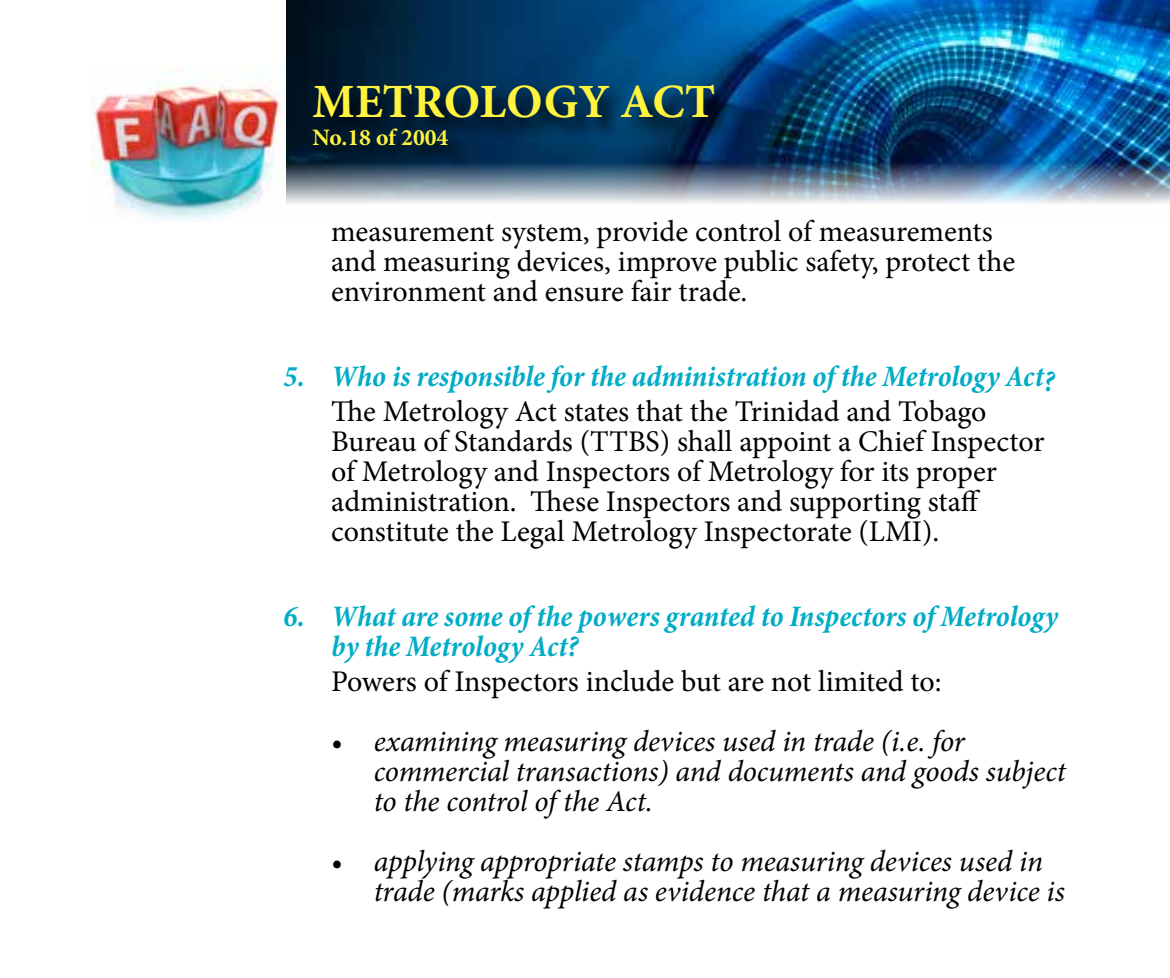
<style>
.page{position:relative;width:1170px;height:978px;background:#fff}
.page>*{position:absolute;margin:0;border:0;box-sizing:border-box;transform-origin:0 0}
.t1{font:700 47.75px "Minion Pro";color:#fff33e}
.t2{font:30px/30px "Minion Pro";letter-spacing:-.005em;color:#000}
.t3{font:italic 30px/30px "Minion Pro";letter-spacing:-.005em;color:#000}
.t4{font:italic 700 condensed 30px/30px "Minion Pro";letter-spacing:-.005em;color:#00acc6}
.t5{font:700 23.5px "Minion Pro";color:#fff33e}
</style>
<div class="page">
<img style="left:90px;top:67px;width:196px;height:153px">
<img style="left:286px;top:0;width:883px;height:204px">
<svg style="left:311px;top:83px;width:426px;height:85px;background:#01294a"></svg>
<h1 class="t1" style="left:312px;top:69px;width:404px">METROLOGY ACT</h1>
<p class="t5" style="left:312px;top:121px;width:137px">No.18 of 2004</p>
<p class="t2" style="left:331px;top:216px;width:685px">measurement system, provide control of measurements and measuring devices, improve public safety, protect the environment and ensure fair trade.</p>
<p class="t4" style="left:283px;top:361px;width:772px">5. Who is responsible for the administration of the Metrology Act?</p>
<p class="t2" style="left:331px;top:396px;width:714px">The Metrology Act states that the Trinidad and Tobago Bureau of Standards (TTBS) shall appoint a Chief Inspector of Metrology and Inspectors of Metrology for its proper administration. These Inspectors and supporting staff constitute the Legal Metrology Inspectorate (LMI).</p>
<p class="t4" style="left:331px;top:601px;width:728px;text-indent:-47px">6. What are some of the powers granted to Inspectors of Metrology by the Metrology Act?</p>
<p class="t2" style="left:331px;top:666px;width:612px">Powers of Inspectors include but are not limited to:</p>
<p class="t3" style="left:373px;top:726px;width:694px;text-indent:-43px">• examining measuring devices used in trade (i.e. for commercial transactions) and documents and goods subject to the control of the Act.</p>
<p class="t3" style="left:373px;top:846px;width:692px;text-indent:-42px">• applying appropriate stamps to measuring devices used in trade (marks applied as evidence that a measuring device is</p>
</div>
